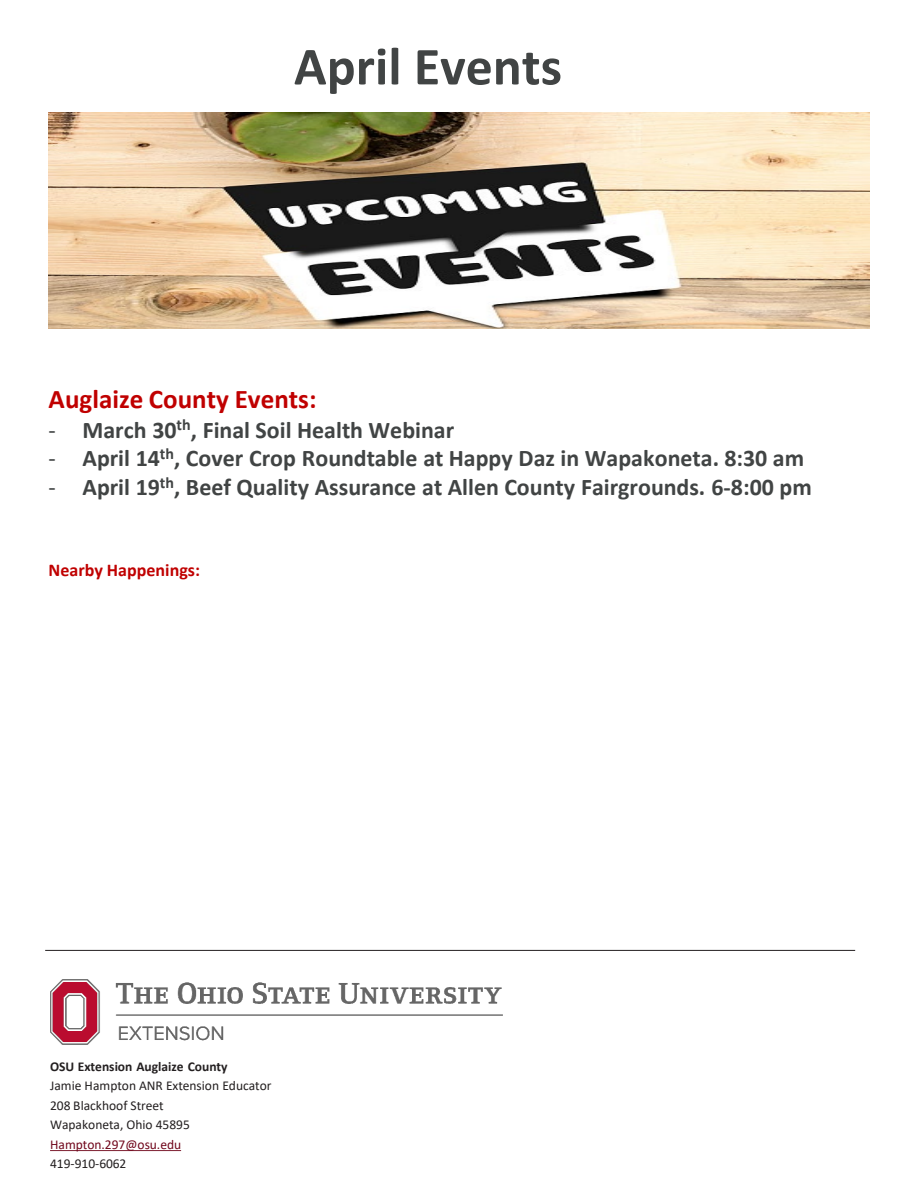
<style>
.page{position:relative;width:918px;height:1188px;background:#fff}
.page>*{position:absolute;margin:0;border:0;box-sizing:border-box;transform-origin:0 0}
.t1{font:700 54px "Calibri";color:#414444}
.t2{font:700 27px "Calibri";color:#c00000}
.t3{font:700 24px "Calibri";color:#414444}
.t4{font:700 18px "Calibri";color:#c00000}
.t5{font:13.5px "Calibri";color:#231f20}
.t6{font:700 13.5px "Calibri";color:#231f20}
.t7{font:13.5px "Calibri";color:#70061b}
.s1{font-weight:400}
</style>
<div class="page">
<svg style="left:50px;top:1150px;width:131px;height:1px"></svg>
<hr style="left:45px;top:950px;width:810px;height:1px;background:#231f20">
<img style="left:50px;top:980px;width:452px;height:65px">
<img style="left:49px;top:112px;width:820px;height:216px">
<p class="t1" style="left:294px;top:28px;width:270px">April Events</p>
<p class="t2" style="left:49px;top:380px;width:269px">Auglaize County Events:</p>
<p class="t3" style="left:49px;top:413px;width:407px"><span class="s1">-</span> March 30<sup>th</sup>, Final Soil Health Webinar</p>
<p class="t3" style="left:49px;top:441px;width:757px"><span class="s1">-</span> April 14<sup>th</sup>, Cover Crop Roundtable at Happy Daz in Wapakoneta. 8:30 am</p>
<p class="t3" style="left:49px;top:470px;width:765px"><span class="s1">-</span> April 19<sup>th</sup>, Beef Quality Assurance at Allen County Fairgrounds. 6-8:00 pm</p>
<p class="t4" style="left:49px;top:557px;width:153px">Nearby Happenings:</p>
<p class="t6" style="left:50px;top:1057px;width:179px">OSU Extension Auglaize County</p>
<p class="t5" style="left:50px;top:1076px;width:223px">Jamie Hampton ANR Extension Educator</p>
<p class="t5" style="left:50px;top:1096px;width:115px">208 Blackhoof Street</p>
<p class="t5" style="left:50px;top:1115px;width:141px">Wapakoneta, Ohio 45895</p>
<p class="t7" style="left:50px;top:1135px;width:133px">Hampton.297@osu.edu</p>
<p class="t5" style="left:50px;top:1154px;width:78px">419-910-6062</p>
</div>
